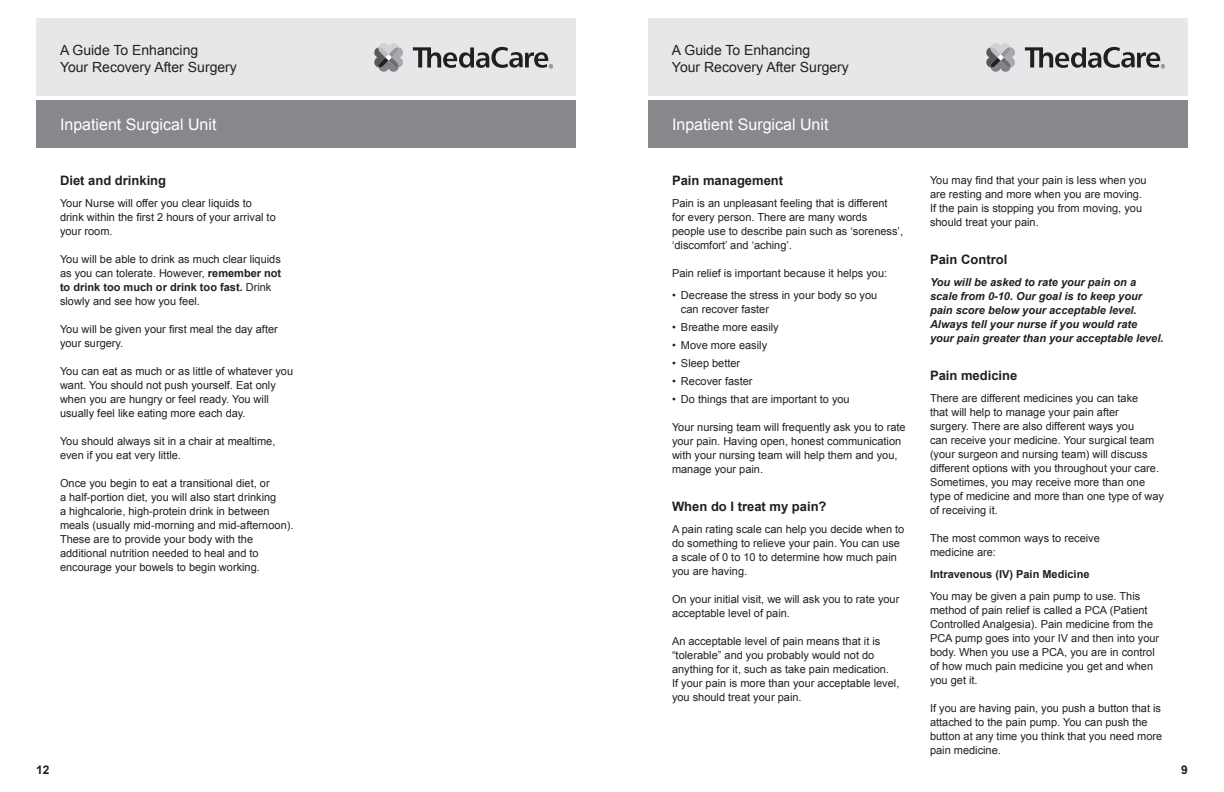
<style>
.page{position:relative;width:1224px;height:792px;background:#fff}
.page>*{position:absolute;margin:0;border:0;box-sizing:border-box;transform-origin:0 0}
.t1{font:16px "Arial";color:#fff}
.t2{font:14px/17px "Arial";color:#231f20}
.t3{font:700 13px "Arial";color:#231f20}
.t4{font:700 12px "Arial";color:#231f20}
.t5{font:11px/14px "Arial";color:#231f20}
.t6{font:italic 700 11px/14px "Arial";color:#231f20}
.t7{font:700 11px "Arial";color:#231f20}
.s1{font-weight:700}
</style>
<div class="page">
<div style="left:648px;top:18px;width:540px;height:78px;background:#e6e7e9"></div>
<div style="left:648px;top:100px;width:540px;height:48px;background:#86888b"></div>
<svg style="left:1025px;top:47px;width:140px;height:21px"></svg>
<svg style="left:986px;top:43px;width:29px;height:29px"></svg>
<div style="left:36px;top:18px;width:540px;height:78px;background:#e6e7e9"></div>
<div style="left:36px;top:100px;width:540px;height:48px;background:#86888b"></div>
<svg style="left:413px;top:47px;width:140px;height:21px"></svg>
<svg style="left:374px;top:43px;width:29px;height:29px"></svg>
<p class="t2" style="left:60px;top:42px;width:178px">A Guide To Enhancing<br>Your Recovery After Surgery</p>
<h1 class="t1" style="left:60px;top:114px;width:158px">Inpatient Surgical Unit</h1>
<p class="t3" style="left:60px;top:172px;width:108px">Diet and drinking</p>
<p class="t5" style="left:60px;top:197px;width:217px">Your Nurse will offer you clear liquids to drink within the first 2 hours of your arrival to your room.</p>
<p class="t5" style="left:60px;top:253px;width:223px">You will be able to drink as much clear liquids as you can tolerate. However, <span class="s1">remember not to drink too much or drink too fast.</span> Drink slowly and see how you feel.</p>
<p class="t5" style="left:60px;top:323px;width:219px">You will be given your first meal the day after your surgery.</p>
<p class="t5" style="left:60px;top:365px;width:235px">You can eat as much or as little of whatever you want. You should not push yourself. Eat only when you are hungry or feel ready. You will usually feel like eating more each day.</p>
<p class="t5" style="left:60px;top:435px;width:217px">You should always sit in a chair at mealtime, even if you eat very little.</p>
<p class="t5" style="left:60px;top:477px;width:235px">Once you begin to eat a transitional diet, or<br>a half-portion diet, you will also start drinking<br>a highcalorie, high-protein drink in between meals (usually mid-morning and mid-afternoon).<br>These are to provide your body with the additional nutrition needed to heal and to encourage your bowels to begin working.</p>
<p class="t4" style="left:36px;top:762px;width:15px">12</p>
<p class="t2" style="left:672px;top:42px;width:178px">A Guide To Enhancing<br>Your Recovery After Surgery</p>
<h1 class="t1" style="left:672px;top:114px;width:158px">Inpatient Surgical Unit</h1>
<p class="t3" style="left:672px;top:172px;width:113px">Pain management</p>
<p class="t5" style="left:672px;top:197px;width:233px">Pain is an unpleasant feeling that is different for every person. There are many words people use to describe pain such as ‘soreness’, ‘discomfort’ and ‘aching’.</p>
<p class="t5" style="left:672px;top:267px;width:217px">Pain relief is important because it helps you:</p>
<p class="t5" style="left:681px;top:289px;width:198px;text-indent:-9px">• Decrease the stress in your body so you can recover faster</p>
<p class="t5" style="left:672px;top:321px;width:108px">• Breathe more easily</p>
<p class="t5" style="left:672px;top:339px;width:97px">• Move more easily</p>
<p class="t5" style="left:672px;top:357px;width:70px">• Sleep better</p>
<p class="t5" style="left:672px;top:375px;width:82px">• Recover faster</p>
<p class="t5" style="left:672px;top:393px;width:179px">• Do things that are important to you</p>
<p class="t5" style="left:672px;top:421px;width:235px">Your nursing team will frequently ask you to rate your pain. Having open, honest communication with your nursing team will help them and you, manage your pain.</p>
<p class="t3" style="left:672px;top:498px;width:156px">When do I treat my pain?</p>
<p class="t5" style="left:672px;top:523px;width:234px">A pain rating scale can help you decide when to do something to relieve your pain. You can use a scale of 0 to 10 to determine how much pain you are having.</p>
<p class="t5" style="left:672px;top:593px;width:229px">On your initial visit, we will ask you to rate your acceptable level of pain.</p>
<p class="t5" style="left:672px;top:635px;width:229px">An acceptable level of pain means that it is “tolerable” and you probably would not do anything for it, such as take pain medication.<br>If your pain is more than your acceptable level, you should treat your pain.</p>
<p class="t5" style="left:930px;top:173px;width:218px">You may find that your pain is less when you are resting and more when you are moving.<br>If the pain is stopping you from moving, you should treat your pain.</p>
<p class="t3" style="left:930px;top:251px;width:79px">Pain Control</p>
<p class="t6" style="left:930px;top:275px;width:235px">You will be asked to rate your pain on a scale from 0-10. Our goal is to keep your pain score below your acceptable level.<br>Always tell your nurse if you would rate your pain greater than your acceptable level.</p>
<p class="t3" style="left:930px;top:367px;width:89px">Pain medicine</p>
<p class="t5" style="left:930px;top:391px;width:235px">There are different medicines you can take<br>that will help to manage your pain after<br>surgery. There are also different ways you<br>can receive your medicine. Your surgical team (your surgeon and nursing team) will discuss different options with you throughout your care.<br>Sometimes, you may receive more than one type of medicine and more than one type of way of receiving it.</p>
<p class="t5" style="left:930px;top:531px;width:171px">The most common ways to receive medicine are:</p>
<p class="t7" style="left:930px;top:567px;width:161px">Intravenous (IV) Pain Medicine</p>
<p class="t5" style="left:930px;top:589px;width:231px">You may be given a pain pump to use. This method of pain relief is called a PCA (Patient Controlled Analgesia). Pain medicine from the PCA pump goes into your IV and then into your body. When you use a PCA, you are in control of how much pain medicine you get and when you get it.</p>
<p class="t5" style="left:930px;top:701px;width:234px">If you are having pain, you push a button that is attached to the pain pump. You can push the button at any time you think that you need more pain medicine.</p>
<p class="t4" style="left:1181px;top:762px;width:8px">9</p>
</div>
